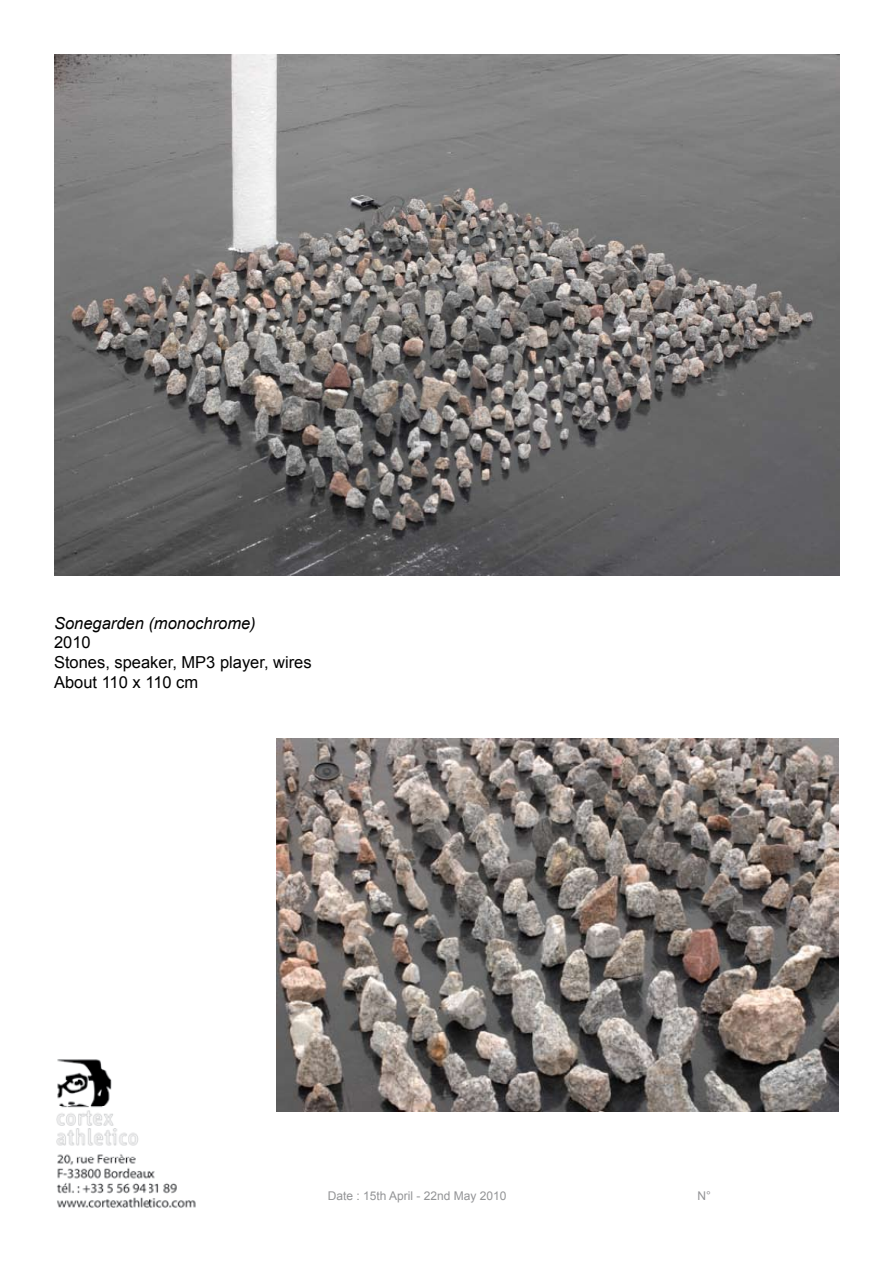
<style>
.page{position:relative;width:893px;height:1263px;background:#fff}
.page>*{position:absolute;margin:0;border:0;box-sizing:border-box;transform-origin:0 0}
.t1{font:16.5px/19.8px "Arial";color:#000}
.t2{font:italic 16.5px "Arial";color:#000}
.t3{font:12px "Arial";color:#939496}
</style>
<div class="page">
<img style="left:54px;top:54px;width:785px;height:521px">
<img style="left:277px;top:738px;width:562px;height:374px">
<img style="left:56px;top:1059px;width:140px;height:149px">
<p class="t2" style="left:54px;top:612px;width:203px">Sonegarden (monochrome)</p>
<p class="t1" style="left:54px;top:633px;width:259px">2010<br>Stones, speaker, MP3 player, wires<br>About 110 x 110 cm</p>
<p class="t3" style="left:328px;top:1188px;width:180px">Date : 15th April - 22nd May 2010</p>
<p class="t3" style="left:697px;top:1188px;width:15px">N°</p>
</div>
